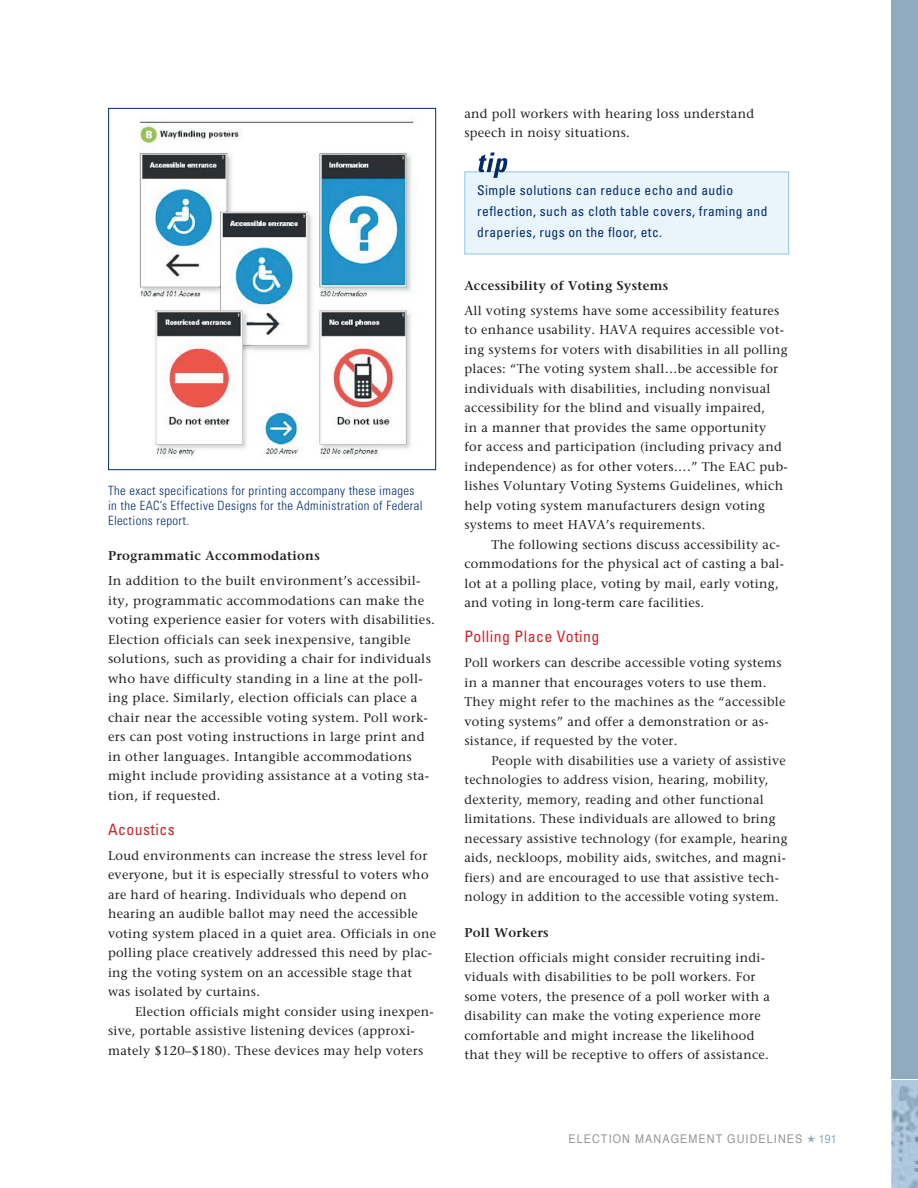
<style>
.page{position:relative;width:918px;height:1188px;background:#fff}
.page>*{position:absolute;margin:0;border:0;box-sizing:border-box;transform-origin:0 0}
.t1{font:condensed 15.75px "Univers";letter-spacing:.03em;color:#d1232a}
.t2{font:condensed 13.5px/21px "Univers";letter-spacing:.03em;color:#002c6b}
.t3{font:12.75px/19.5px "Stone Serif";letter-spacing:.025em;color:#231f20}
.t4{font:300 condensed 12.75px/15px "Univers";letter-spacing:.03em;color:#002c6b}
.t5{font:600 12.75px "Stone Serif";letter-spacing:.025em;color:#231f20}
.t6{font:12px "Helvetica";letter-spacing:.1em;color:#939598;scale:.9 1}
.t7{font:12px "Helvetica";color:#91aabe;scale:.9 1}
</style>
<div class="page">
<svg style="left:807px;top:1134px;width:8px;height:9px"></svg>
<div style="left:891px;top:0;width:27px;height:1079px;background:#91aabe"></div>
<img style="left:891px;top:1080px;width:27px;height:108px">
<div style="left:464px;top:171px;width:325px;height:83px;background:#eaf4fb;border:1px solid #8ec7e4"></div>
<svg style="left:478px;top:153px;width:30px;height:25px"></svg>
<img style="left:139px;top:121px;width:275px;height:336px">
<div style="left:108px;top:108px;width:328px;height:362px;border:1px solid #002c6b"></div>
<p class="t4" style="left:108px;top:483px;width:316px">The exact specifications for printing accompany these images in the EAC’s Effective Designs for the Administration of Federal<br>Elections report.</p>
<p class="t5" style="left:108px;top:548px;width:213px">Programmatic Accommodations</p>
<p class="t3" style="left:108px;top:571px;width:329px">In addition to the built environment’s accessibil&shy;ity, programmatic accommodations can make the voting experience easier for voters with disabilities.<br>Election officials can seek inexpensive, tangible solutions, such as providing a chair for individuals who have difficulty standing in a line at the poll&shy;ing place. Similarly, election officials can place a chair near the accessible voting system. Poll work&shy;ers can post voting instructions in large print and in other languages. Intangible accommodations might include providing assistance at a voting sta&shy;tion, if requested.</p>
<p class="t1" style="left:108px;top:819px;width:68px">Acoustics</p>
<p class="t3" style="left:108px;top:845px;width:330px">Loud environments can increase the stress level for everyone, but it is especially stressful to voters who are hard of hearing. Individuals who depend on hearing an audible ballot may need the accessible voting system placed in a quiet area. Officials in one polling place creatively addressed this need by plac&shy;ing the voting system on an accessible stage that was isolated by curtains.</p>
<p class="t3" style="left:108px;top:1001px;width:327px;text-indent:27px">Election officials might consider using inexpen&shy;sive, portable assistive listening devices (approxi&shy;mately $120–$180). These devices may help voters</p>
<p class="t3" style="left:464px;top:103px;width:291px">and poll workers with hearing loss understand speech in noisy situations.</p>
<p class="t2" style="left:477px;top:179px;width:292px">Simple solutions can reduce echo and audio reflection, such as cloth table covers, framing and draperies, rugs on the floor, etc.</p>
<p class="t5" style="left:464px;top:278px;width:205px">Accessibility of Voting Systems</p>
<p class="t3" style="left:464px;top:300px;width:325px">All voting systems have some accessibility features to enhance usability. HAVA requires accessible vot&shy;ing systems for voters with disabilities in all polling places: “The voting system shall…be accessible for individuals with disabilities, including nonvisual accessibility for the blind and visually impaired,<br>in a manner that provides the same opportunity<br>for access and participation (including privacy and independence) as for other voters….” The EAC pub&shy;lishes Voluntary Voting Systems Guidelines, which help voting system manufacturers design voting systems to meet HAVA’s requirements.</p>
<p class="t3" style="left:464px;top:534px;width:321px;text-indent:27px">The following sections discuss accessibility ac&shy;commodations for the physical act of casting a bal&shy;lot at a polling place, voting by mail, early voting, and voting in long-term care facilities.</p>
<p class="t1" style="left:464px;top:627px;width:136px">Polling Place Voting</p>
<p class="t3" style="left:464px;top:653px;width:322px">Poll workers can describe accessible voting systems in a manner that encourages voters to use them.<br>They might refer to the machines as the “accessible voting systems” and offer a demonstration or as&shy;sistance, if requested by the voter.</p>
<p class="t3" style="left:464px;top:751px;width:325px;text-indent:27px">People with disabilities use a variety of assistive technologies to address vision, hearing, mobility, dexterity, memory, reading and other functional limitations. These individuals are allowed to bring necessary assistive technology (for example, hearing aids, neckloops, mobility aids, switches, and magni&shy;fiers) and are encouraged to use that assistive tech&shy;nology in addition to the accessible voting system.</p>
<p class="t5" style="left:464px;top:925px;width:86px">Poll Workers</p>
<p class="t3" style="left:464px;top:948px;width:307px">Election officials might consider recruiting indi&shy;viduals with disabilities to be poll workers. For some voters, the presence of a poll worker with a disability can make the voting experience more comfortable and might increase the likelihood that they will be receptive to offers of assistance.</p>
<p class="t6" style="left:568px;top:1130px;width:261px">ELECTION MANAGEMENT GUIDELINES</p>
<p class="t7" style="left:819px;top:1130px;width:22px">191</p>
</div>
